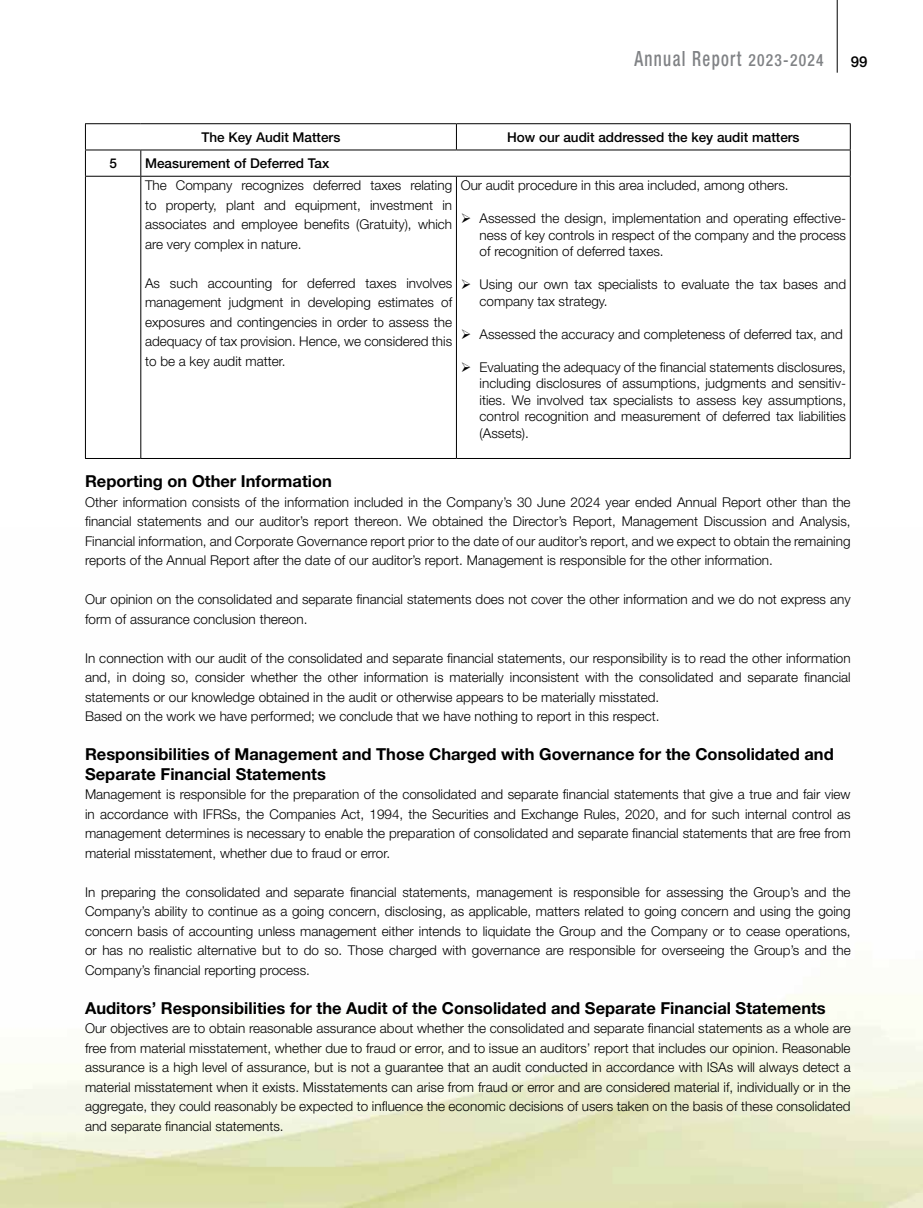
<style>
.page{position:relative;width:923px;height:1208px;background:#fff}
.page>*{position:absolute;margin:0;border:0;box-sizing:border-box;transform-origin:0 0}
.t1{font:500 condensed 21px "Helvetica Neue LT Std";letter-spacing:.08em;color:#808285;scale:.8 1}
.t2{font:700 16.5px/19.5px "Helvetica Neue LT Std";color:#000}
.t3{font:500 15px "Helvetica Neue LT Std";color:#000}
.t4{font:300 13.5px/19.5px "Helvetica Neue LT Std";color:#000;text-align:justify}
.t5{font:500 13.5px "Helvetica Neue LT Std";color:#000}
.s1{font-size:16.8px}
</style>
<div class="page">
<hr style="left:837px;top:0;width:1px;height:73px;background:#000">
<hr style="left:85px;top:123px;width:56px;height:1px;background:#000">
<hr style="left:141px;top:123px;width:315px;height:1px;background:#000">
<hr style="left:456px;top:123px;width:394px;height:1px;background:#000">
<svg style="left:456px;top:124px;width:1px;height:26px"></svg>
<hr style="left:85px;top:150px;width:56px;height:1px;background:#000">
<svg style="left:85px;top:124px;width:1px;height:52px"></svg>
<hr style="left:141px;top:150px;width:315px;height:1px;background:#000">
<svg style="left:140px;top:150px;width:1px;height:26px"></svg>
<hr style="left:456px;top:150px;width:394px;height:1px;background:#000">
<svg style="left:850px;top:124px;width:1px;height:52px"></svg>
<hr style="left:85px;top:176px;width:56px;height:1px;background:#000">
<hr style="left:85px;top:177px;width:1px;height:281px;background:#000">
<hr style="left:141px;top:176px;width:315px;height:1px;background:#000">
<hr style="left:140px;top:177px;width:1px;height:281px;background:#000">
<hr style="left:456px;top:176px;width:394px;height:1px;background:#000">
<hr style="left:456px;top:177px;width:1px;height:281px;background:#000">
<hr style="left:850px;top:177px;width:1px;height:281px;background:#000">
<hr style="left:85px;top:458px;width:56px;height:1px;background:#000">
<hr style="left:141px;top:458px;width:315px;height:1px;background:#000">
<hr style="left:456px;top:458px;width:394px;height:1px;background:#000">
<h1 class="t1" style="left:634px;top:46px;width:238px">Annual Report <span class="s1">2023-2024</span></h1>
<p class="t3" style="left:850px;top:53px;width:18px">99</p>
<p class="t5" style="left:201px;top:129px;width:140px">The Key Audit Matters</p>
<p class="t5" style="left:507px;top:129px;width:294px">How our audit addressed the key audit matters</p>
<p class="t5" style="left:109px;top:155px;width:9px">5</p>
<p class="t5" style="left:145px;top:155px;width:186px">Measurement of Deferred Tax</p>
<p class="t4" style="left:145px;top:175px;width:309px">The Company recognizes deferred taxes relating to property, plant and equipment, investment in associates and employee benefits (Gratuity), which are very complex in nature.</p>
<p class="t4" style="left:145px;top:273px;width:309px">As such accounting for deferred taxes involves management judgment in developing estimates of exposures and contingencies in order to assess the adequacy of tax provision. Hence, we considered this to be a key audit matter.</p>
<p class="t4" style="left:461px;top:175px;width:329px">Our audit procedure in this area included, among others.</p>
<p class="t4" style="left:479px;top:210px;width:368px;line-height:16.5px;text-indent:-19px">➢ Assessed the design, implementation and operating effective&shy;ness of key controls in respect of the company and the process of recognition of deferred taxes.</p>
<p class="t4" style="left:479px;top:276px;width:368px;line-height:16.5px;text-indent:-19px">➢ Using our own tax specialists to evaluate the tax bases and company tax strategy.</p>
<p class="t4" style="left:461px;top:324px;width:383px">➢ Assessed the accuracy and completeness of deferred tax, and</p>
<p class="t4" style="left:479px;top:358px;width:368px;line-height:16.5px;text-indent:-19px">➢ Evaluating the adequacy of the financial statements disclosures, including disclosures of assumptions, judgments and sensitiv&shy;ities. We involved tax specialists to assess key assumptions, control recognition and measurement of deferred tax liabilities (Assets).</p>
<p class="t2" style="left:85px;top:471px;width:248px">Reporting on Other Information</p>
<p class="t4" style="left:85px;top:492px;width:767px">Other information consists of the information included in the Company’s 30 June 2024 year ended Annual Report other than the financial statements and our auditor’s report thereon. We obtained the Director’s Report, Management Discussion and Analysis, Financial information, and Corporate Governance report prior to the date of our auditor’s report, and we expect to obtain the remaining reports of the Annual Report after the date of our auditor’s report. Management is responsible for the other information.</p>
<p class="t4" style="left:85px;top:589px;width:767px">Our opinion on the consolidated and separate financial statements does not cover the other information and we do not express any form of assurance conclusion thereon.</p>
<p class="t4" style="left:85px;top:648px;width:767px;text-align:left">In connection with our audit of the consolidated and separate financial statements, our responsibility is to read the other information and, in doing so, consider whether the other information is materially inconsistent with the consolidated and separate financial statements or our knowledge obtained in the audit or otherwise appears to be materially misstated.<br>Based on the work we have performed; we conclude that we have nothing to report in this respect.</p>
<p class="t2" style="left:85px;top:744px;width:750px">Responsibilities of Management and Those Charged with Governance for the Consolidated and<br>Separate Financial Statements</p>
<p class="t4" style="left:85px;top:784px;width:767px">Management is responsible for the preparation of the consolidated and separate financial statements that give a true and fair view in accordance with IFRSs, the Companies Act, 1994, the Securities and Exchange Rules, 2020, and for such internal control as management determines is necessary to enable the preparation of consolidated and separate financial statements that are free from material misstatement, whether due to fraud or error.</p>
<p class="t4" style="left:85px;top:882px;width:767px">In preparing the consolidated and separate financial statements, management is responsible for assessing the Group’s and the Company’s ability to continue as a going concern, disclosing, as applicable, matters related to going concern and using the going concern basis of accounting unless management either intends to liquidate the Group and the Company or to cease operations, or has no realistic alternative but to do so. Those charged with governance are responsible for overseeing the Group’s and the Company’s financial reporting process.</p>
<p class="t2" style="left:85px;top:998px;width:742px">Auditors’ Responsibilities for the Audit of the Consolidated and Separate Financial Statements</p>
<p class="t4" style="left:85px;top:1018px;width:767px">Our objectives are to obtain reasonable assurance about whether the consolidated and separate financial statements as a whole are free from material misstatement, whether due to fraud or error, and to issue an auditors’ report that includes our opinion. Reasonable assurance is a high level of assurance, but is not a guarantee that an audit conducted in accordance with ISAs will always detect a material misstatement when it exists. Misstatements can arise from fraud or error and are considered material if, individually or in the aggregate, they could reasonably be expected to influence the economic decisions of users taken on the basis of these consolidated and separate financial statements.</p>
</div>
